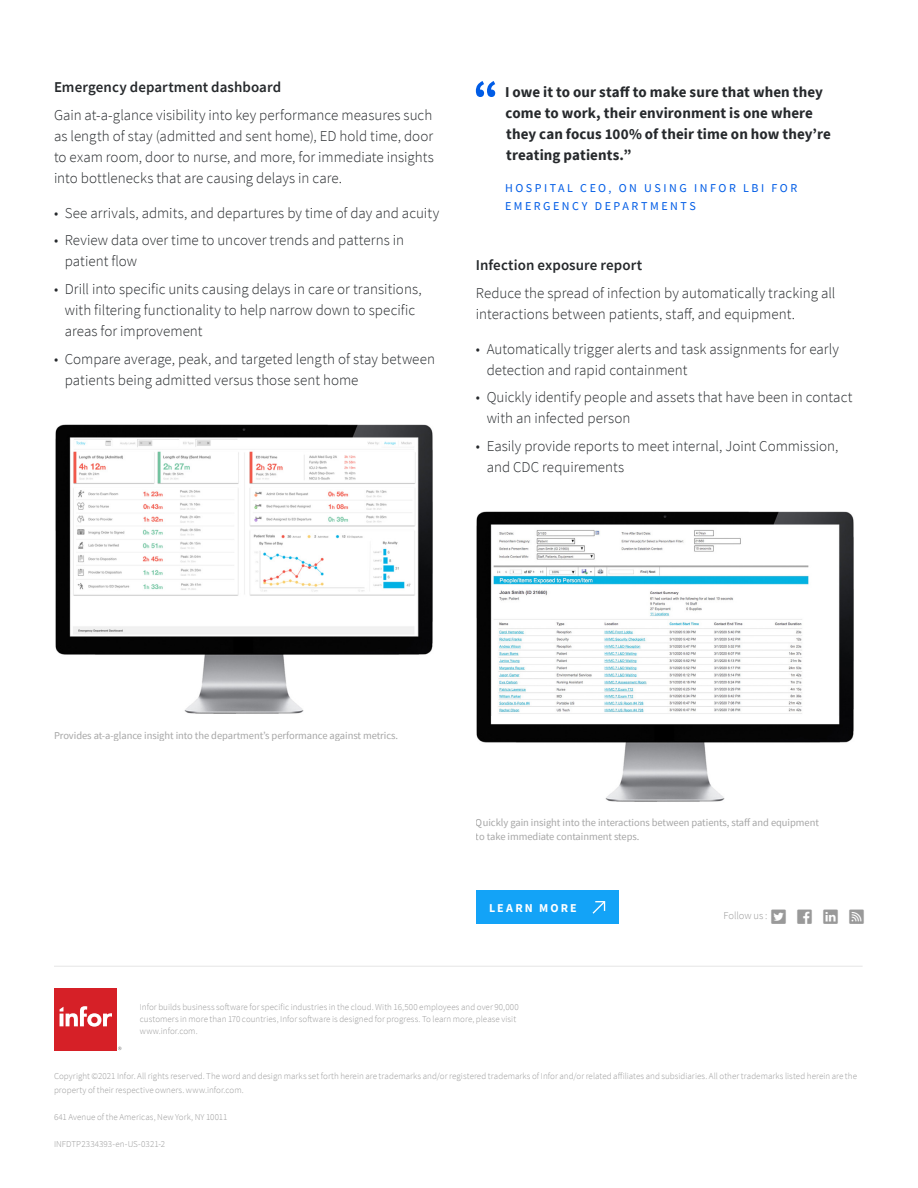
<style>
.page{position:relative;width:918px;height:1188px;background:#fff}
.page>*{position:absolute;margin:0;border:0;box-sizing:border-box;transform-origin:0 0}
.Body_Copy{font:300 15px/21px "Source Sans Pro";color:#26292c}
.t1{font:700 15px/21px "Source Sans Pro";letter-spacing:.005em;color:#26292c}
.Subhead_2{font:600 15px "Source Sans Pro";letter-spacing:.005em;color:#26292c}
.Attribution{font:12px/18px "Source Sans Pro";letter-spacing:.21em;color:#005ce6}
.t2{font:700 12px "Source Sans Pro";letter-spacing:.18em;color:#fff}
.t3{font:10.5px/13.5px "Source Sans Pro";letter-spacing:-.005em;color:#a6a6a6}
.t4{font:300 10.5px "Source Sans Pro";color:#999}
.t5{font:300 9px/12px "Source Sans Pro";letter-spacing:.005em;color:#999}
.s1{font-family:"social media logos";font-weight:400;font-size:15px}
</style>
<div class="page">
<div style="left:54px;top:988px;width:62px;height:62px;background:#d62027"></div>
<svg style="left:60px;top:1006px;width:52px;height:21px"></svg>
<hr style="left:54px;top:966px;width:809px;height:1px;background:#e6e6e6">
<div style="left:476px;top:891px;width:143px;height:33px;background:#13a3f7"></div>
<svg style="left:593px;top:901px;width:12px;height:13px"></svg>
<svg style="left:476px;top:81px;width:19px;height:16px"></svg>
<img style="left:55px;top:424px;width:378px;height:290px">
<img style="left:476px;top:511px;width:378px;height:291px">
<p class="Subhead_2" style="left:54px;top:77px;width:229px">Emergency department dashboard</p>
<p class="Body_Copy" style="left:54px;top:105px;width:382px;text-align:justify">Gain at-a-glance visibility into key performance measures such as length of stay (admitted and sent home), ED hold time, door to exam room, door to nurse, and more, for immediate insights into bottlenecks that are causing delays in care.</p>
<p class="Body_Copy" style="left:54px;top:202px;width:387px">• See arrivals, admits, and departures by time of day and acuity</p>
<p class="Body_Copy" style="left:65px;top:230px;width:341px;text-indent:-11px">• Review data over time to uncover trends and patterns in patient flow</p>
<p class="Body_Copy" style="left:65px;top:279px;width:358px;text-indent:-11px">• Drill into specific units causing delays in care or transitions, with filtering functionality to help narrow down to specific areas for improvement</p>
<p class="Body_Copy" style="left:65px;top:348px;width:372px;text-indent:-11px">• Compare average, peak, and targeted length of stay between patients being admitted versus those sent home</p>
<p class="t1" style="left:505px;top:81px;width:327px">I owe it to our staff to make sure that when they come to work, their environment is one where they can focus 100% of their time on how they’re treating patients.”</p>
<p class="Attribution" style="left:505px;top:178px;width:294px">HOSPITAL CEO, ON USING INFOR LBI FOR<br>EMERGENCY DEPARTMENTS</p>
<p class="Subhead_2" style="left:476px;top:255px;width:168px">Infection exposure report</p>
<p class="Body_Copy" style="left:476px;top:283px;width:361px">Reduce the spread of infection by automatically tracking all interactions between patients, staff, and equipment.</p>
<p class="Body_Copy" style="left:487px;top:338px;width:354px;text-indent:-11px">• Automatically trigger alerts and task assignments for early detection and rapid containment</p>
<p class="Body_Copy" style="left:487px;top:387px;width:367px;text-indent:-11px">• Quickly identify people and assets that have been in contact with an infected person</p>
<p class="Body_Copy" style="left:487px;top:436px;width:353px;text-indent:-11px">• Easily provide reports to meet internal, Joint Commission, and CDC requirements</p>
<p class="t3" style="left:54px;top:728px;width:346px">Provides at-a-glance insight into the department’s performance against metrics.</p>
<p class="t3" style="left:476px;top:816px;width:345px">Quickly gain insight into the interactions between patients, staff and equipment to take immediate containment steps.</p>
<p class="t2" style="left:489px;top:900px;width:89px">LEARN MORE</p>
<p class="t4" style="left:723px;top:909px;width:142px">Follow us : <span class="s1">t f l b</span></p>
<p class="t5" style="left:140px;top:1001px;width:380px">Infor builds business software for specific industries in the cloud. With 16,500 employees and over 90,000 customers in more than 170 countries, Infor software is designed for progress. To learn more, please visit www.infor.com.</p>
<p class="t5" style="left:54px;top:1070px;width:805px;line-height:13.5px">Copyright ©2021 Infor. All rights reserved. The word and design marks set forth herein are trademarks and/or registered trademarks of Infor and/or related affiliates and subsidiaries. All other trademarks listed herein are the property of their respective owners. www.infor.com.</p>
<p class="t5" style="left:54px;top:1111px;width:175px">641 Avenue of the Americas, New York, NY 10011</p>
<p class="t5" style="left:54px;top:1138px;width:113px">INFDTP2334393-en-US-0321-2</p>
</div>
